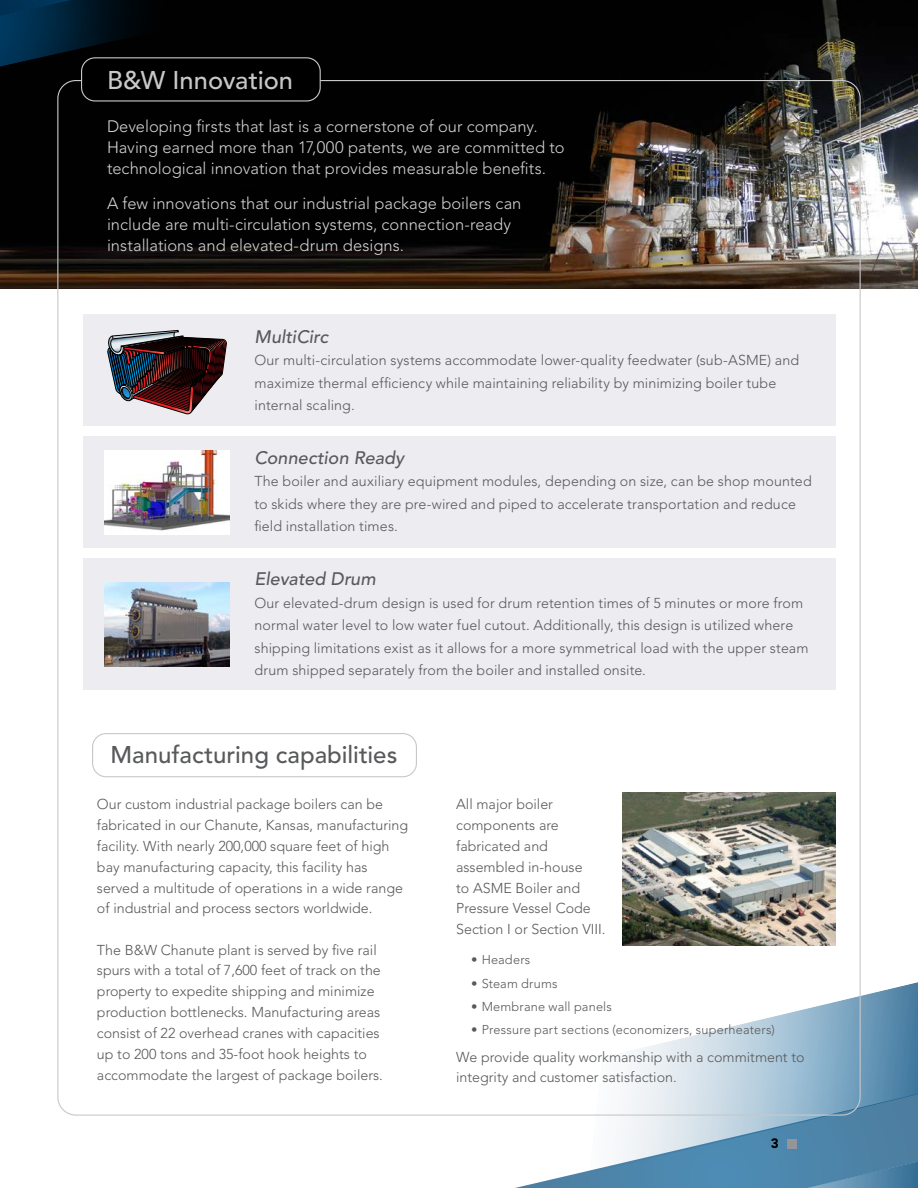
<style>
.page{position:relative;width:918px;height:1188px;background:#fff}
.page>*{position:absolute;margin:0;border:0;box-sizing:border-box;transform-origin:0 0}
.t1{font:500 25.5px "Avenir LT Std";letter-spacing:-.005em;color:#c7c8ca}
.t2{font:500 24px "Avenir LT Std";color:#58595b}
.t3{font:italic 500 18px "Avenir LT Std";letter-spacing:.005em;color:#58595b}
.t4{font:300 16.5px/21px "Avenir LT Std";color:#d1d3d4}
.t5{font:300 14.25px/20.9px "Avenir LT Std";color:#58595b}
.t6{font:900 13.5px "Avenir LT Std";color:#000}
.t7{font:300 12.75px "Avenir LT Std";letter-spacing:.015em;color:#58595b}
</style>
<div class="page">
<svg style="left:515px;top:1173px;width:62px;height:15px"></svg>
<svg style="left:620px;top:982px;width:298px;height:162px"></svg>
<svg style="left:577px;top:1144px;width:341px;height:44px;background:#6294b5"></svg>
<div style="left:787px;top:1139px;width:9px;height:10px;background:#939598"></div>
<div style="left:84px;top:314px;width:752px;height:112px;background:#edecf1"></div>
<div style="left:84px;top:436px;width:752px;height:112px;background:#edecf1"></div>
<div style="left:84px;top:558px;width:752px;height:132px;background:#edecf1"></div>
<img style="left:0;top:0;width:918px;height:288px">
<img style="left:104px;top:450px;width:125px;height:84px">
<img style="left:104px;top:582px;width:125px;height:85px">
<img style="left:107px;top:330px;width:120px;height:84px">
<svg style="left:0;top:0;width:234px;height:73px;background:#00111c"></svg>
<div style="left:82px;top:58px;width:238px;height:43px;background:#000;border-radius:14px"></div>
<div style="left:81px;top:57px;width:240px;height:45px;border:1px solid #c7c8ca;border-radius:14px"></div>
<div style="left:92px;top:733px;width:325px;height:44px;border:1px solid #c7c8ca;border-radius:14px"></div>
<img style="left:622px;top:793px;width:214px;height:152px">
<h1 class="t1" style="left:107px;top:65px;width:188px">B&amp;W Innovation</h1>
<p class="t4" style="left:107px;top:116px;width:459px">Developing firsts that last is a cornerstone of our company.<br>Having earned more than 17,000 patents, we are committed to technological innovation that provides measurable benefits.</p>
<p class="t4" style="left:107px;top:192px;width:416px">A few innovations that our industrial package boilers can include are multi-circulation systems, connection-ready installations and elevated-drum designs.</p>
<p class="t3" style="left:255px;top:326px;width:75px">MultiCirc</p>
<p class="t5" style="left:255px;top:349px;width:546px;line-height:22.5px">Our multi-circulation systems accommodate lower-quality feedwater (sub-ASME) and maximize thermal efficiency while maintaining reliability by minimizing boiler tube internal scaling.</p>
<p class="t3" style="left:255px;top:447px;width:151px">Connection Ready</p>
<p class="t5" style="left:255px;top:470px;width:559px;line-height:22.5px">The boiler and auxiliary equipment modules, depending on size, can be shop mounted to skids where they are pre-wired and piped to accelerate transportation and reduce field installation times.</p>
<p class="t3" style="left:255px;top:569px;width:123px">Elevated Drum</p>
<p class="t5" style="left:255px;top:592px;width:556px;line-height:22.5px">Our elevated-drum design is used for drum retention times of 5 minutes or more from normal water level to low water fuel cutout. Additionally, this design is utilized where shipping limitations exist as it allows for a more symmetrical load with the upper steam drum shipped separately from the boiler and installed onsite.</p>
<h2 class="t2" style="left:110px;top:741px;width:288px">Manufacturing capabilities</h2>
<p class="t5" style="left:97px;top:794px;width:313px">Our custom industrial package boilers can be fabricated in our Chanute, Kansas, manufacturing facility. With nearly 200,000 square feet of high bay manufacturing capacity, this facility has served a multitude of operations in a wide range of industrial and process sectors worldwide.</p>
<p class="t5" style="left:97px;top:939px;width:287px">The B&amp;W Chanute plant is served by five rail spurs with a total of 7,600 feet of track on the property to expedite shipping and minimize production bottlenecks. Manufacturing areas consist of 22 overhead cranes with capacities up to 200 tons and 35-foot hook heights to accommodate the largest of package boilers.</p>
<p class="t5" style="left:456px;top:794px;width:151px">All major boiler components are fabricated and assembled in-house<br>to ASME Boiler and<br>Pressure Vessel Code<br>Section I or Section VIII.</p>
<p class="t7" style="left:471px;top:952px;width:61px">• Headers</p>
<p class="t7" style="left:471px;top:976px;width:88px">• Steam drums</p>
<p class="t7" style="left:471px;top:999px;width:142px">• Membrane wall panels</p>
<p class="t7" style="left:471px;top:1022px;width:305px">• Pressure part sections (economizers, superheaters)</p>
<p class="t5" style="left:456px;top:1046px;width:350px">We provide quality workmanship with a commitment to integrity and customer satisfaction.</p>
<p class="t6" style="left:771px;top:1135px;width:9px">3</p>
</div>
